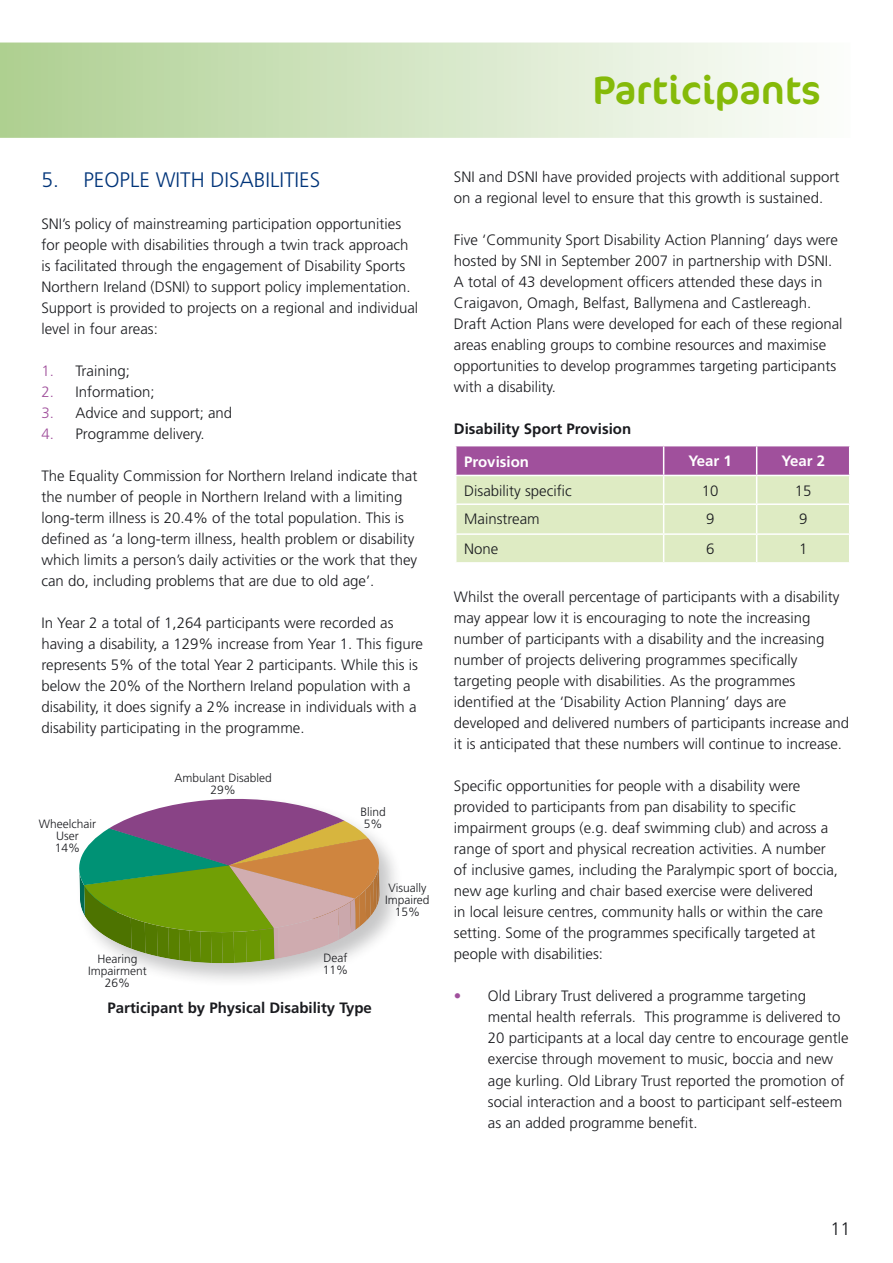
<style>
.page{position:relative;width:893px;height:1263px;background:#fff}
.page>*{position:absolute;margin:0;border:0;box-sizing:border-box;transform-origin:0 0}
.t1{font:39.9px "Cocon";color:#85ba09}
.t2{font:300 21px "Frutiger";color:#003479}
.t3{font:300 18px "Frutiger";color:#1a1b1f}
.t4{font:300 15px/21px "Frutiger";color:#1a1b1f}
.t5{font:700 15px "Frutiger";color:#1a1b1f}
.t6{font:700 15px "Frutiger";color:#fff}
.t7{font:300 12px/12px "Frutiger";color:#1a1b1f;text-align:center}
.s1{color:#a0509c}
</style>
<div class="page">
<svg style="left:0;top:43px;width:790px;height:95px;background:#d3e5c3"></svg>
<div style="left:75px;top:794px;width:354px;height:216px;background:#1a1b1f;opacity:.25"></div>
<svg style="left:79px;top:799px;width:301px;height:164px;background:#98976e"></svg>
<svg style="left:455px;top:446px;width:395px;height:117px;background:#d0c6bc"></svg>
<hr style="left:455px;top:475px;width:209px;height:1px;background:#fff">
<hr style="left:664px;top:475px;width:93px;height:1px;background:#fff">
<hr style="left:757px;top:475px;width:93px;height:1px;background:#fff">
<h2 class="t2" style="left:41px;top:167px;width:280px">5. PEOPLE WITH DISABILITIES</h2>
<p class="t4" style="left:41px;top:213px;width:378px">SNI’s policy of mainstreaming participation opportunities for people with disabilities through a twin track approach is facilitated through the engagement of Disability Sports Northern Ireland (DSNI) to support policy implementation.<br>Support is provided to projects on a regional and individual level in four areas:</p>
<p class="t4" style="left:41px;top:360px;width:90px"><span class="s1">1.</span> Training;</p>
<p class="t4" style="left:41px;top:381px;width:115px"><span class="s1">2.</span> Information;</p>
<p class="t4" style="left:41px;top:402px;width:192px"><span class="s1">3.</span> Advice and support; and</p>
<p class="t4" style="left:41px;top:423px;width:165px"><span class="s1">4.</span> Programme delivery.</p>
<p class="t4" style="left:41px;top:465px;width:377px">The Equality Commission for Northern Ireland indicate that the number of people in Northern Ireland with a limiting long-term illness is 20.4% of the total population. This is defined as ‘a long-term illness, health problem or disability which limits a person’s daily activities or the work that they can do, including problems that are due to old age’.</p>
<p class="t4" style="left:41px;top:612px;width:383px">In Year 2 a total of 1,264 participants were recorded as having a disability, a 129% increase from Year 1. This figure represents 5% of the total Year 2 participants. While this is below the 20% of the Northern Ireland population with a disability, it does signify a 2% increase in individuals with a disability participating in the programme.</p>
<p class="t7" style="left:39px;top:818px;width:59px">Wheelchair<br>User<br>14%</p>
<p class="t7" style="left:174px;top:772px;width:99px">Ambulant Disabled<br>29%</p>
<p class="t7" style="left:88px;top:953px;width:60px">Hearing<br>Impairment<br>26%</p>
<p class="t7" style="left:360px;top:805px;width:27px;text-align:left">Blind<br>5%</p>
<p class="t7" style="left:323px;top:952px;width:27px;text-align:left">Deaf<br>11%</p>
<p class="t7" style="left:385px;top:882px;width:46px">Visually<br>Impaired<br>15%</p>
<p class="t5" style="left:108px;top:999px;width:266px">Participant by Physical Disability Type</p>
<h1 class="t1" style="left:593px;top:67px;width:229px">Participants</h1>
<p class="t4" style="left:454px;top:167px;width:387px">SNI and DSNI have provided projects with additional support on a regional level to ensure that this growth is sustained.</p>
<p class="t4" style="left:454px;top:230px;width:390px">Five ‘Community Sport Disability Action Planning’ days were hosted by SNI in September 2007 in partnership with DSNI.<br>A total of 43 development officers attended these days in Craigavon, Omagh, Belfast, Ballymena and Castlereagh.<br>Draft Action Plans were developed for each of these regional areas enabling groups to combine resources and maximise opportunities to develop programmes targeting participants with a disability.</p>
<p class="t5" style="left:454px;top:420px;width:179px">Disability Sport Provision</p>
<p class="t6" style="left:464px;top:453px;width:66px">Provision</p>
<p class="t6" style="left:688px;top:452px;width:45px">Year 1</p>
<p class="t6" style="left:781px;top:452px;width:45px">Year 2</p>
<p class="t4" style="left:464px;top:480px;width:109px">Disability specific</p>
<p class="t4" style="left:702px;top:480px;width:18px">10</p>
<p class="t4" style="left:795px;top:480px;width:18px">15</p>
<p class="t4" style="left:464px;top:509px;width:77px">Mainstream</p>
<p class="t4" style="left:706px;top:509px;width:10px">9</p>
<p class="t4" style="left:799px;top:509px;width:10px">9</p>
<p class="t4" style="left:464px;top:539px;width:36px">None</p>
<p class="t4" style="left:706px;top:539px;width:10px">6</p>
<p class="t4" style="left:799px;top:539px;width:10px">1</p>
<p class="t4" style="left:454px;top:587px;width:397px">Whilst the overall percentage of participants with a disability may appear low it is encouraging to note the increasing number of participants with a disability and the increasing number of projects delivering programmes specifically targeting people with disabilities. As the programmes identified at the ‘Disability Action Planning’ days are developed and delivered numbers of participants increase and it is anticipated that these numbers will continue to increase.</p>
<p class="t4" style="left:454px;top:776px;width:386px">Specific opportunities for people with a disability were provided to participants from pan disability to specific impairment groups (e.g. deaf swimming club) and across a range of sport and physical recreation activities. A number of inclusive games, including the Paralympic sport of boccia, new age kurling and chair based exercise were delivered<br>in local leisure centres, community halls or within the care setting. Some of the programmes specifically targeted at people with disabilities:</p>
<p class="t4" style="left:488px;top:986px;width:362px;text-indent:-34px"><span class="s1">•</span> Old Library Trust delivered a programme targeting mental health referrals. This programme is delivered to 20 participants at a local day centre to encourage gentle exercise through movement to music, boccia and new age kurling. Old Library Trust reported the promotion of social interaction and a boost to participant self-esteem as an added programme benefit.</p>
<p class="t3" style="left:830px;top:1218px;width:22px">11</p>
</div>
